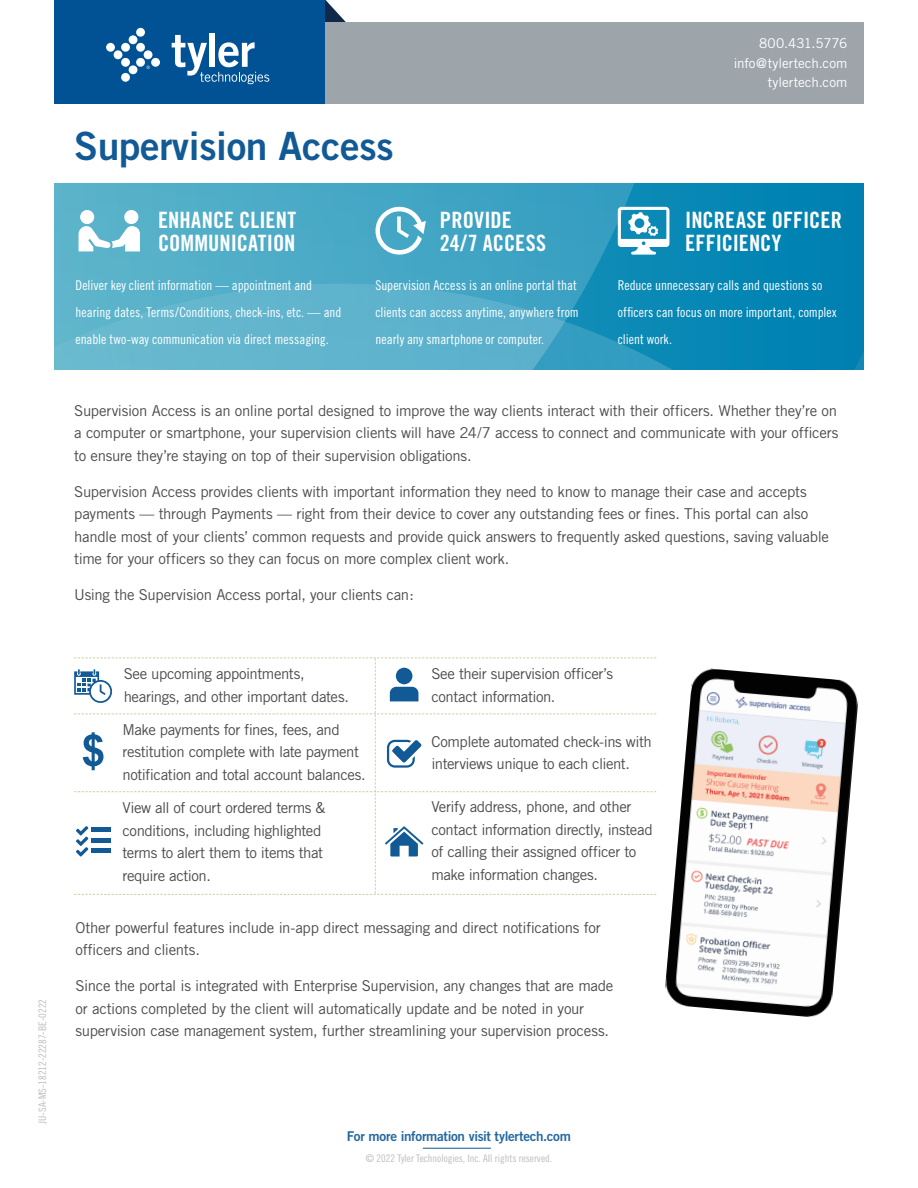
<style>
.page{position:relative;width:918px;height:1188px;background:#fff}
.page>*{position:absolute;margin:0;border:0;box-sizing:border-box;transform-origin:0 0}
.t1{font:39px "Trade Gothic Bold Two";letter-spacing:-.01em;color:#125a96}
.Feature_Header{font:22.5px/22.5px "Trade Gothic Bold Cond Twenty";color:#fff}
.Body_Copy{font:15px/22.5px "Trade Gothic";letter-spacing:-.025em;color:#4b4c4d}
.Feature_Copy{font:13.5px/27px "Trade Gothic Cond Eighteen";color:#fff}
.t2{font:13.5px/19.5px "Trade Gothic";letter-spacing:-.005em;color:#fff;text-align:right}
.t3{font:13.5px "Trade Gothic Bold Two";letter-spacing:-.025em;color:#2669a1}
.t4{font:10.5px "Trade Gothic Cond Eighteen";color:#bcbdc0}
</style>
<div class="page">
<svg style="left:325px;top:0;width:21px;height:22px"></svg>
<div style="left:297px;top:22px;width:567px;height:82px;background:#9da5ab"></div>
<div style="left:54px;top:0;width:271px;height:104px;background:#005295"></div>
<div style="left:209px;top:34px;width:6px;height:33px;background:#fff"></div>
<svg style="left:172px;top:35px;width:97px;height:49px"></svg>
<div style="left:106px;top:43px;width:9px;height:9px;background:#fff;border-radius:50%"></div>
<div style="left:114px;top:50px;width:8px;height:9px;background:#fff;border-radius:50%"></div>
<div style="left:121px;top:58px;width:9px;height:9px;background:#fff;border-radius:50%"></div>
<div style="left:121px;top:73px;width:9px;height:9px;background:#fff;border-radius:50%"></div>
<div style="left:129px;top:65px;width:8px;height:9px;background:#fff;border-radius:50%"></div>
<div style="left:136px;top:58px;width:9px;height:9px;background:#fff;border-radius:50%"></div>
<div style="left:121px;top:43px;width:9px;height:9px;background:#fff;border-radius:50%"></div>
<div style="left:129px;top:35px;width:8px;height:9px;background:#fff;border-radius:50%"></div>
<div style="left:136px;top:43px;width:9px;height:9px;background:#fff;border-radius:50%"></div>
<div style="left:144px;top:50px;width:8px;height:9px;background:#fff;border-radius:50%"></div>
<div style="left:151px;top:58px;width:9px;height:9px;background:#fff;border-radius:50%"></div>
<div style="left:136px;top:28px;width:9px;height:9px;background:#fff;border-radius:50%"></div>
<svg style="left:146px;top:66px;width:4px;height:3px"></svg>
<hr style="left:423px;top:1148px;width:68px;height:1px;background:#125a96">
<img style="left:665px;top:668px;width:193px;height:349px">
<div style="left:54px;top:184px;width:810px;height:185px;background:#0385b4"></div>
<svg style="left:855px;top:353px;width:9px;height:16px"></svg>
<svg style="left:54px;top:184px;width:617px;height:185px;background:#4ba9c6"></svg>
<div style="left:124px;top:210px;width:14px;height:14px;background:#fff;border-radius:50%"></div>
<svg style="left:79px;top:226px;width:61px;height:25px;background:#bce0e9"></svg>
<div style="left:80px;top:210px;width:14px;height:14px;background:#fff;border-radius:50%"></div>
<svg style="left:375px;top:207px;width:51px;height:48px;background:#7ac0d5"></svg>
<svg style="left:618px;top:207px;width:51px;height:48px"></svg>
<svg style="left:74px;top:658px;width:582px;height:237px"></svg>
<p class="t4" style="left:36px;top:1124px;width:126px;rotate:-90deg">JU-SA-MS-18212-22287-BE-0222</p>
<p class="t1" style="left:74px;top:122px;width:321px">Supervision Access</p>
<p class="Feature_Header" style="left:158px;top:209px;width:140px">ENHANCE CLIENT<br>COMMUNICATION</p>
<p class="t2" style="left:734px;top:34px;width:115px">800.431.5776 info@tylertech.com tylertech.com</p>
<p class="Feature_Header" style="left:440px;top:209px;width:108px">PROVIDE<br>24/7 ACCESS</p>
<p class="Feature_Header" style="left:685px;top:209px;width:158px">INCREASE OFFICER<br>EFFICIENCY</p>
<p class="Feature_Copy" style="left:76px;top:272px;width:267px">Deliver key client information — appointment and hearing dates, Terms/Conditions, check-ins, etc. — and enable two-way communication via direct messaging.</p>
<p class="Feature_Copy" style="left:375px;top:272px;width:205px">Supervision Access is an online portal that clients can access anytime, anywhere from nearly any smartphone or computer.</p>
<p class="Feature_Copy" style="left:618px;top:272px;width:220px">Reduce unnecessary calls and questions so officers can focus on more important, complex client work.</p>
<p class="Body_Copy" style="left:74px;top:399px;width:766px;text-align:justify">Supervision Access is an online portal designed to improve the way clients interact with their officers. Whether they’re on a computer or smartphone, your supervision clients will have 24/7 access to connect and communicate with your officers to ensure they’re staying on top of their supervision obligations.</p>
<p class="Body_Copy" style="left:74px;top:480px;width:756px">Supervision Access provides clients with important information they need to know to manage their case and accepts payments — through Payments — right from their device to cover any outstanding fees or fines. This portal can also handle most of your clients’ common requests and provide quick answers to frequently asked questions, saving valuable time for your officers so they can focus on more complex client work.</p>
<p class="Body_Copy" style="left:74px;top:583px;width:341px">Using the Supervision Access portal, your clients can:</p>
<p class="Body_Copy" style="left:124px;top:663px;width:227px">See upcoming appointments, hearings, and other important dates.</p>
<p class="Body_Copy" style="left:122px;top:718px;width:245px">Make payments for fines, fees, and restitution complete with late payment notification and total account balances.</p>
<p class="Body_Copy" style="left:122px;top:796px;width:205px">View all of court ordered terms &amp; conditions, including highlighted terms to alert them to items that require action.</p>
<p class="Body_Copy" style="left:431px;top:663px;width:183px">See their supervision officer’s contact information.</p>
<p class="Body_Copy" style="left:431px;top:730px;width:222px">Complete automated check-ins with interviews unique to each client.</p>
<p class="Body_Copy" style="left:431px;top:796px;width:223px">Verify address, phone, and other contact information directly, instead of calling their assigned officer to make information changes.</p>
<p class="Body_Copy" style="left:76px;top:916px;width:527px">Other powerful features include in-app direct messaging and direct notifications for officers and clients.</p>
<p class="Body_Copy" style="left:76px;top:974px;width:539px">Since the portal is integrated with Enterprise Supervision, any changes that are made or actions completed by the client will automatically update and be noted in your supervision case management system, further streamlining your supervision process.</p>
<p class="t3" style="left:347px;top:1127px;width:226px">For more information visit tylertech.com</p>
<p class="t4" style="left:366px;top:1152px;width:188px">© 2022 Tyler Technologies, Inc. All rights reserved.</p>
</div>
